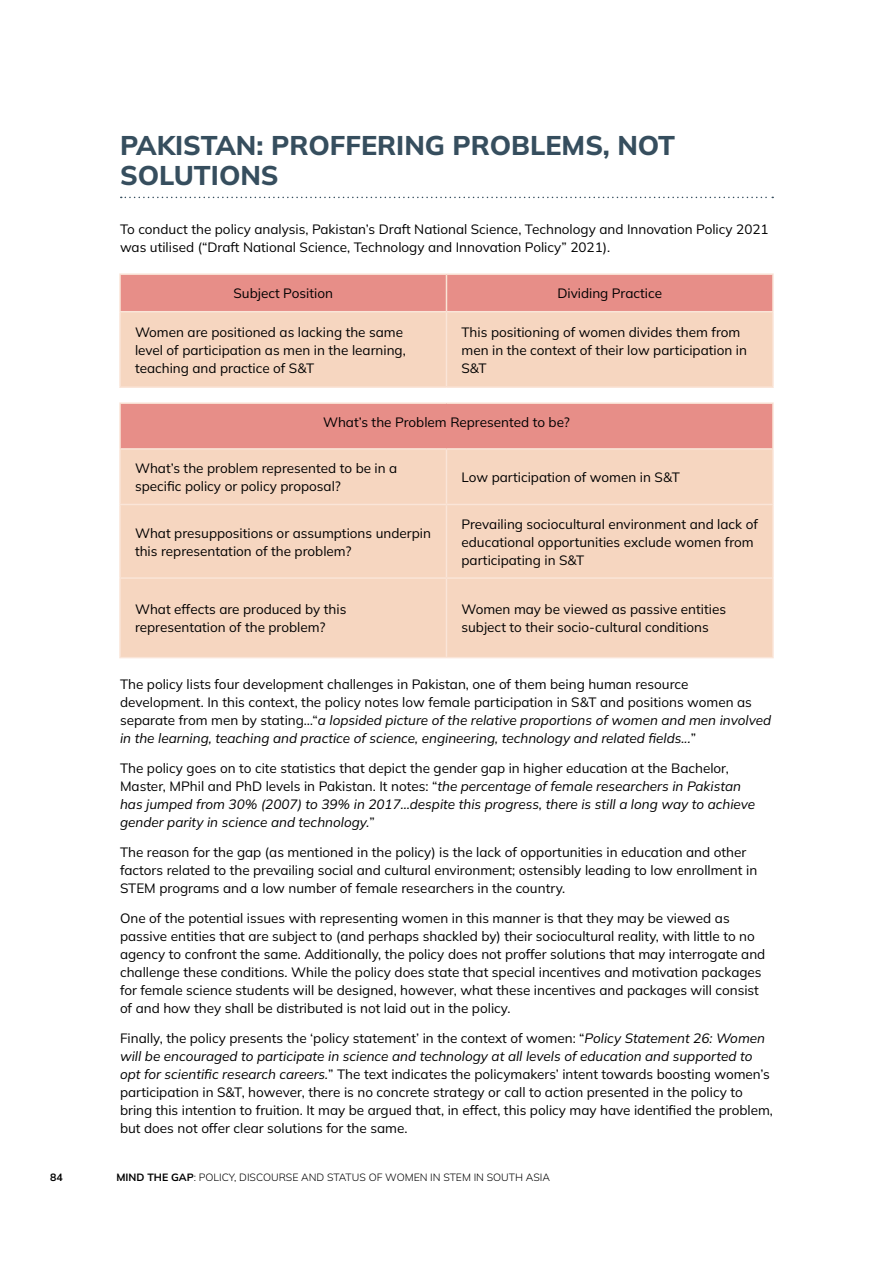
<style>
.page{position:relative;width:893px;height:1263px;background:#fff}
.page>*{position:absolute;margin:0;border:0;box-sizing:border-box;transform-origin:0 0}
.t1{font:800 27px/30px "Mulish";color:#364e5e}
.t2{font:13.5px/18px "Mulish";color:#000}
.t3{font:italic 13.5px/18px "Mulish";color:#000}
.t4{font:300 10.5px "Mulish";color:#000}
.t5{font:700 10.5px "Mulish";color:#000}
.s1{font-style:italic}
.s2{font-style:normal}
.s3{font-weight:700}
</style>
<div class="page">
<svg style="left:121px;top:197px;width:652px;height:1px"></svg>
<div style="left:121px;top:275px;width:651px;height:36px;background:#e78e88"></div>
<div style="left:121px;top:312px;width:651px;height:74px;background:#f6d6c0"></div>
<hr style="left:119px;top:273px;width:327px;height:2px;background:#fae5d8">
<hr style="left:119px;top:275px;width:2px;height:36px;background:#fae5d8">
<hr style="left:446px;top:273px;width:328px;height:2px;background:#fae5d8">
<hr style="left:446px;top:275px;width:1px;height:36px;background:#fae5d8">
<hr style="left:772px;top:275px;width:2px;height:36px;background:#fae5d8">
<hr style="left:119px;top:311px;width:327px;height:1px;background:#fae5d8">
<hr style="left:119px;top:312px;width:2px;height:74px;background:#fae5d8">
<hr style="left:446px;top:311px;width:328px;height:1px;background:#fae5d8">
<hr style="left:446px;top:312px;width:1px;height:74px;background:#fae5d8">
<hr style="left:772px;top:312px;width:2px;height:74px;background:#fae5d8">
<hr style="left:119px;top:386px;width:327px;height:2px;background:#fae5d8">
<hr style="left:446px;top:386px;width:328px;height:2px;background:#fae5d8">
<div style="left:120px;top:403px;width:653px;height:46px;background:#e78e88"></div>
<div style="left:121px;top:450px;width:651px;height:207px;background:#f6d6c0"></div>
<hr style="left:119px;top:402px;width:327px;height:2px;background:#fae5d8">
<hr style="left:119px;top:404px;width:2px;height:44px;background:#fae5d8">
<hr style="left:446px;top:402px;width:328px;height:2px;background:#fae5d8">
<hr style="left:772px;top:404px;width:2px;height:44px;background:#fae5d8">
<hr style="left:119px;top:448px;width:327px;height:2px;background:#fae5d8">
<hr style="left:119px;top:450px;width:2px;height:54px;background:#fae5d8">
<hr style="left:446px;top:448px;width:328px;height:2px;background:#fae5d8">
<hr style="left:446px;top:450px;width:1px;height:54px;background:#fae5d8">
<hr style="left:772px;top:450px;width:2px;height:54px;background:#fae5d8">
<hr style="left:119px;top:504px;width:327px;height:1px;background:#fae5d8">
<hr style="left:119px;top:505px;width:2px;height:72px;background:#fae5d8">
<hr style="left:446px;top:504px;width:328px;height:1px;background:#fae5d8">
<hr style="left:446px;top:505px;width:1px;height:72px;background:#fae5d8">
<hr style="left:772px;top:505px;width:2px;height:72px;background:#fae5d8">
<hr style="left:119px;top:577px;width:327px;height:2px;background:#fae5d8">
<hr style="left:119px;top:579px;width:2px;height:78px;background:#fae5d8">
<hr style="left:446px;top:577px;width:328px;height:2px;background:#fae5d8">
<hr style="left:446px;top:579px;width:1px;height:78px;background:#fae5d8">
<hr style="left:772px;top:579px;width:2px;height:78px;background:#fae5d8">
<hr style="left:119px;top:657px;width:327px;height:1px;background:#fae5d8">
<hr style="left:446px;top:657px;width:328px;height:1px;background:#fae5d8">
<h1 class="t1" style="left:120px;top:129px;width:557px">PAKISTAN: PROFFERING PROBLEMS, NOT<br>SOLUTIONS</h1>
<p class="t2" style="left:120px;top:220px;width:650px">To conduct the policy analysis, Pakistan’s Draft National Science, Technology and Innovation Policy 2021 was utilised (“Draft National Science, Technology and Innovation Policy” 2021).</p>
<p class="t2" style="left:234px;top:284px;width:101px">Subject Position</p>
<p class="t2" style="left:557px;top:284px;width:106px">Dividing Practice</p>
<p class="t2" style="left:135px;top:323px;width:272px">Women are positioned as lacking the same level of participation as men in the learning, teaching and practice of S&amp;T</p>
<p class="t2" style="left:461px;top:323px;width:287px">This positioning of women divides them from men in the context of their low participation in<br>S&amp;T</p>
<p class="t2" style="left:323px;top:413px;width:248px">What’s the Problem Represented to be?</p>
<p class="t2" style="left:135px;top:459px;width:264px">What’s the problem represented to be in a specific policy or policy proposal?</p>
<p class="t2" style="left:461px;top:468px;width:220px">Low participation of women in S&amp;T</p>
<p class="t2" style="left:135px;top:523px;width:297px">What presuppositions or assumptions underpin this representation of the problem?</p>
<p class="t2" style="left:461px;top:514px;width:298px">Prevailing sociocultural environment and lack of educational opportunities exclude women from participating in S&amp;T</p>
<p class="t2" style="left:135px;top:600px;width:213px">What effects are produced by this representation of the problem?</p>
<p class="t2" style="left:461px;top:600px;width:266px">Women may be viewed as passive entities subject to their socio-cultural conditions</p>
<p class="t2" style="left:120px;top:675px;width:653px">The policy lists four development challenges in Pakistan, one of them being human resource development. In this context, the policy notes low female participation in S&amp;T and positions women as separate from men by stating…“<span class="s1">a lopsided picture of the relative proportions of women and men involved in the learning, teaching and practice of science, engineering, technology and related fields...</span>”</p>
<p class="t3" style="left:120px;top:759px;width:637px"><span class="s2">The policy goes on to cite statistics that depict the gender gap in higher education at the Bachelor, Master, MPhil and PhD levels in Pakistan. It notes: “</span>the percentage of female researchers in Pakistan has jumped from 30% (2007) to 39% in 2017…despite this progress, there is still a long way to achieve gender parity in science and technology.<span class="s2">”</span></p>
<p class="t2" style="left:120px;top:843px;width:639px">The reason for the gap (as mentioned in the policy) is the lack of opportunities in education and other factors related to the prevailing social and cultural environment; ostensibly leading to low enrollment in<br>STEM programs and a low number of female researchers in the country.</p>
<p class="t2" style="left:120px;top:909px;width:647px">One of the potential issues with representing women in this manner is that they may be viewed as passive entities that are subject to (and perhaps shackled by) their sociocultural reality, with little to no agency to confront the same. Additionally, the policy does not proffer solutions that may interrogate and challenge these conditions. While the policy does state that special incentives and motivation packages for female science students will be designed, however, what these incentives and packages will consist of and how they shall be distributed is not laid out in the policy.</p>
<p class="t2" style="left:120px;top:1029px;width:654px">Finally, the policy presents the ‘policy statement’ in the context of women: “<span class="s1">Policy Statement 26: Women will be encouraged to participate in science and technology at all levels of education and supported to opt for scientific research careers.</span>” The text indicates the policymakers’ intent towards boosting women’s participation in S&amp;T, however, there is no concrete strategy or call to action presented in the policy to bring this intention to fruition. It may be argued that, in effect, this policy may have identified the problem, but does not offer clear solutions for the same.</p>
<p class="t5" style="left:50px;top:1170px;width:14px">84</p>
<p class="t4" style="left:116px;top:1170px;width:435px"><span class="s3">MIND THE GAP</span>: POLICY, DISCOURSE AND STATUS OF WOMEN IN STEM IN SOUTH ASIA</p>
</div>
